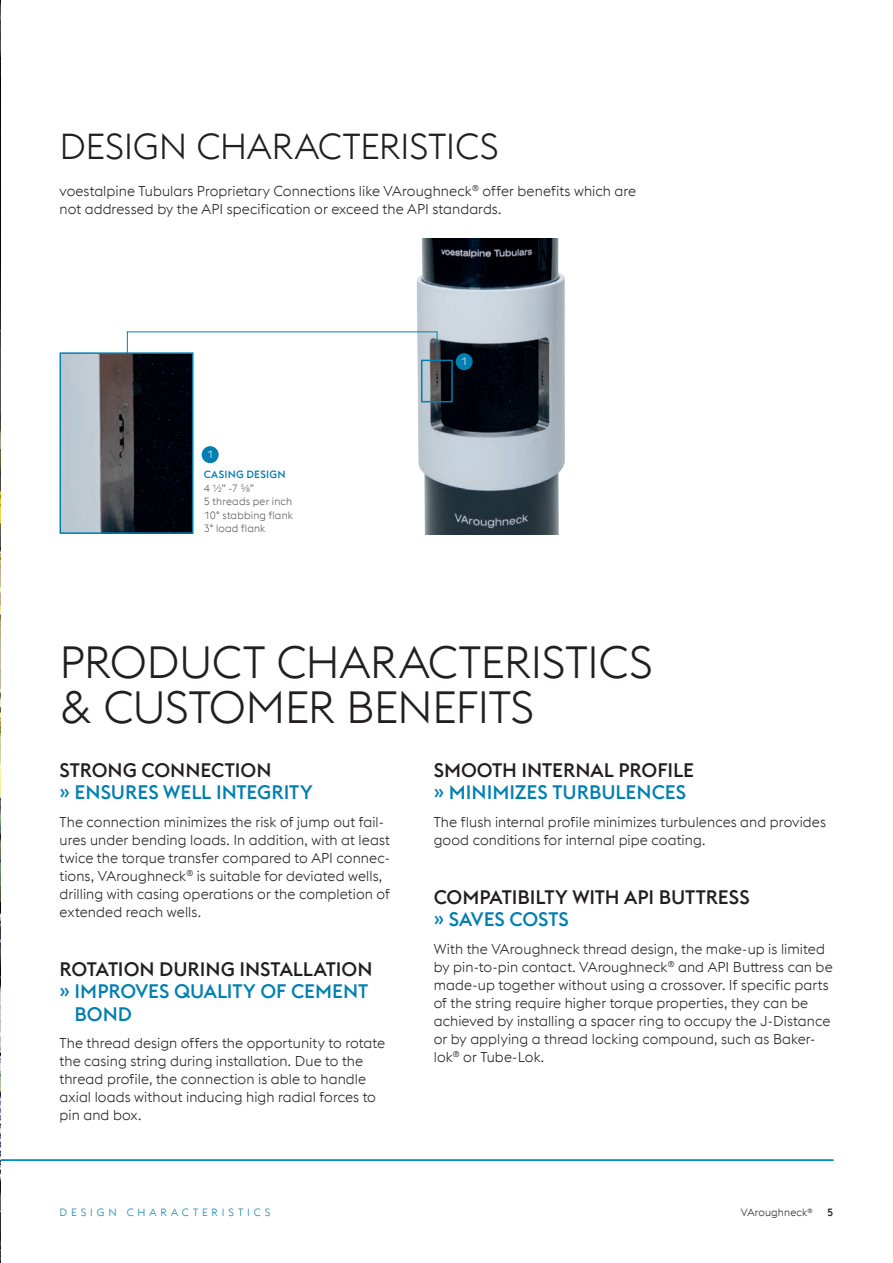
<style>
.page{position:relative;width:893px;height:1263px;background:#fff}
.page>*{position:absolute;margin:0;border:0;box-sizing:border-box;transform-origin:0 0}
.HL-1_30_30pt{font:300 45px/45px "voestalpine";letter-spacing:-.015em;color:#231f20}
.HL-2{font:300 36px "voestalpine";letter-spacing:-.01em;color:#231f20}
.S5-Topics{font:500 19.5px/22.5px "voestalpine";color:#231f20}
.S5-Topics-2{font:500 19.5px/22.5px "voestalpine";color:#007fb1}
.S5-Copy{font:300 14.25px/18px "voestalpine";letter-spacing:.005em;color:#231f20}
.Copy{font:300 14.25px/18px "voestalpine";letter-spacing:.005em;color:#231f20}
.BU-voest{font:300 10.5px "voestalpine";letter-spacing:.02em;color:#57585a}
.t1{font:300 10.5px "voestalpine";color:#007fb1}
.BU-voest-2{font:500 10.5px "voestalpine";letter-spacing:.025em;color:#007fb1}
.t2{font:300 10.5px "voestalpine";letter-spacing:.02em;color:#231f20}
.T-T__Copy-medium-lin{font:300 10.5px "voestalpine";color:#57585a}
.BU-voest-3{font:300 10.5px "voestalpine";color:#fff}
.t3{font:500 10.5px "voestalpine";color:#231f20}
.s1{color:#231f20}
.s2{color:#007fb1}
</style>
<div class="page">
<hr style="left:0;top:1159px;width:833px;height:2px;background:#0092bf">
<img style="left:0;top:0;width:1px;height:1263px">
<img style="left:416px;top:238px;width:149px;height:297px">
<img style="left:63px;top:355px;width:128px;height:176px">
<div style="left:60px;top:352px;width:134px;height:182px;border:2px solid #007fb1"></div>
<div style="left:202px;top:446px;width:17px;height:17px;background:#007fb1;border-radius:50%"></div>
<div style="left:421px;top:360px;width:32px;height:42px;border:2px solid #007fb1"></div>
<div style="left:456px;top:353px;width:17px;height:17px;background:#007fb1;border-radius:50%"></div>
<svg style="left:127px;top:331px;width:311px;height:30px"></svg>
<p class="HL-2" style="left:60px;top:125px;width:441px">DESIGN CHARACTERISTICS</p>
<p class="Copy" style="left:60px;top:182px;width:578px">voestalpine Tubulars Proprietary Connections like VAroughneck<sup>®</sup> offer benefits which are not addressed by the API specification or exceed the API standards.</p>
<p class="BU-voest-3" style="left:207px;top:449px;width:8px">1</p>
<p class="BU-voest-2" style="left:204px;top:468px;width:83px">CASING DESIGN</p>
<p class="T-T__Copy-medium-lin" style="left:204px;top:482px;width:52px">4 ½” -7 ⅝”</p>
<p class="BU-voest" style="left:204px;top:495px;width:90px">5 threads per inch</p>
<p class="BU-voest" style="left:204px;top:509px;width:91px">10° stabbing flank</p>
<p class="BU-voest" style="left:204px;top:522px;width:63px">3° load flank</p>
<p class="BU-voest-3" style="left:461px;top:356px;width:8px">1</p>
<p class="HL-1_30_30pt" style="left:60px;top:640px;width:595px">PRODUCT CHARACTERISTICS &amp; CUSTOMER BENEFITS</p>
<p class="S5-Topics-2" style="left:60px;top:759px;width:255px"><span class="s1">STRONG CONNECTION<br></span>» ENSURES WELL INTEGRITY</p>
<p class="S5-Copy" style="left:60px;top:813px;width:332px">The connection minimizes the risk of jump out fail&shy;ures under bending loads. In addition, with at least twice the torque transfer compared to API connec&shy;tions, VAroughneck<sup>®</sup> is suitable for deviated wells, drilling with casing operations or the completion of extended reach wells.</p>
<p class="S5-Topics" style="left:60px;top:957px;width:314px">ROTATION DURING INSTALLATION</p>
<p class="S5-Topics-2" style="left:60px;top:980px;width:310px">» IMPROVES QUALITY OF CEMENT</p>
<p class="S5-Topics-2" style="left:75px;top:1002px;width:59px">BOND</p>
<p class="S5-Copy" style="left:60px;top:1034px;width:327px">The thread design offers the opportunity to rotate the casing string during installation. Due to the thread profile, the connection is able to handle axial loads without inducing high radial forces to pin and box.</p>
<p class="S5-Topics" style="left:434px;top:759px;width:262px">SMOOTH INTERNAL PROFILE <span class="s2">» MINIMIZES TURBULENCES</span></p>
<p class="S5-Copy" style="left:434px;top:813px;width:394px">The flush internal profile minimizes turbulences and provides good conditions for internal pipe coating.</p>
<p class="S5-Topics" style="left:434px;top:885px;width:317px">COMPATIBILTY WITH API BUTTRESS <span class="s2">» SAVES COSTS</span></p>
<p class="S5-Copy" style="left:434px;top:940px;width:400px">With the VAroughneck thread design, the make-up is limited by pin-to-pin contact. VAroughneck<sup>®</sup> and API Buttress can be made-up together without using a crossover. If specific parts of the string require higher torque properties, they can be achieved by installing a spacer ring to occupy the J-Distance or by applying a thread locking compound, such as Baker&shy;lok<sup>®</sup> or Tube-Lok.</p>
<p class="t1" style="left:60px;top:1206px;width:14px">D esign</p>
<p class="t1" style="left:127px;top:1206px;width:13px">C haracteristics</p>
<p class="t2" style="left:741px;top:1206px;width:73px">VAroughneck<sup>®</sup></p>
<p class="t3" style="left:827px;top:1206px;width:8px">5</p>
</div>
